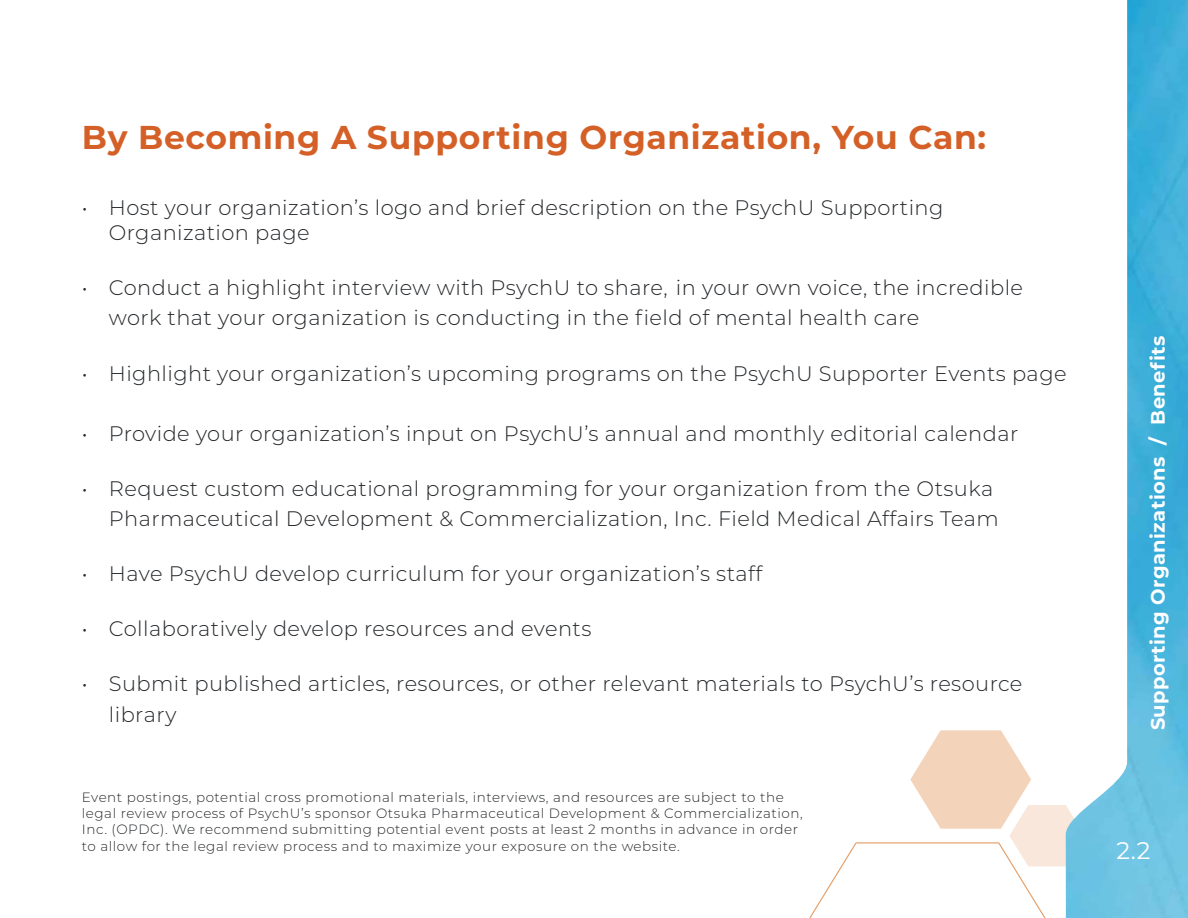
<style>
.page{position:relative;width:1188px;height:918px;background:#fff}
.page>*{position:absolute;margin:0;border:0;box-sizing:border-box;transform-origin:0 0}
.t1{font:700 33px "Montserrat";letter-spacing:.02em;color:#d46027}
.t2{font:24px "Montserrat";color:#fff}
.t3{font:300 21px/30px "Montserrat";letter-spacing:.02em;color:#24272a}
.t4{font:700 19.5px "Montserrat";letter-spacing:.02em;color:#fff}
.t5{font:300 13.5px/16.2px "Montserrat";letter-spacing:.04em;color:#24272a}
</style>
<div class="page">
<svg style="left:809px;top:730px;width:257px;height:188px"></svg>
<img style="left:1066px;top:0;width:122px;height:918px">
<h1 class="t1" style="left:82px;top:114px;width:906px">By Becoming A Supporting Organization, You Can:</h1>
<p class="t3" style="left:109px;top:194px;width:836px;line-height:25.2px;text-indent:-27px">• Host your organization’s logo and brief description on the PsychU Supporting<br>Organization page</p>
<p class="t3" style="left:109px;top:272px;width:916px;text-indent:-27px">• Conduct a highlight interview with PsychU to share, in your own voice, the incredible work that your organization is conducting in the field of mental health care</p>
<p class="t3" style="left:82px;top:358px;width:986px">• Highlight your organization’s upcoming programs on the PsychU Supporter Events page</p>
<p class="t3" style="left:82px;top:418px;width:938px">• Provide your organization’s input on PsychU’s annual and monthly editorial calendar</p>
<p class="t3" style="left:82px;top:473px;width:919px;text-align:right">• Request custom educational programming for your organization from the Otsuka<br>Pharmaceutical Development &amp; Commercialization, Inc. Field Medical Affairs Team</p>
<p class="t3" style="left:82px;top:558px;width:682px">• Have PsychU develop curriculum for your organization’s staff</p>
<p class="t3" style="left:82px;top:613px;width:511px">• Collaboratively develop resources and events</p>
<p class="t3" style="left:109px;top:668px;width:915px;text-indent:-27px">• Submit published articles, resources, or other relevant materials to PsychU’s resource library</p>
<p class="t5" style="left:82px;top:789px;width:722px">Event postings, potential cross promotional materials, interviews, and resources are subject to the legal review process of PsychU’s sponsor Otsuka Pharmaceutical Development &amp; Commercialization, Inc. (OPDC). We recommend submitting potential event posts at least 2 months in advance in order to allow for the legal review process and to maximize your exposure on the website.</p>
<p class="t4" style="left:1144px;top:730px;width:396px;rotate:-90deg">Supporting Organizations / Benefits</p>
<p class="t2" style="left:1117px;top:834px;width:35px">2.2</p>
</div>
